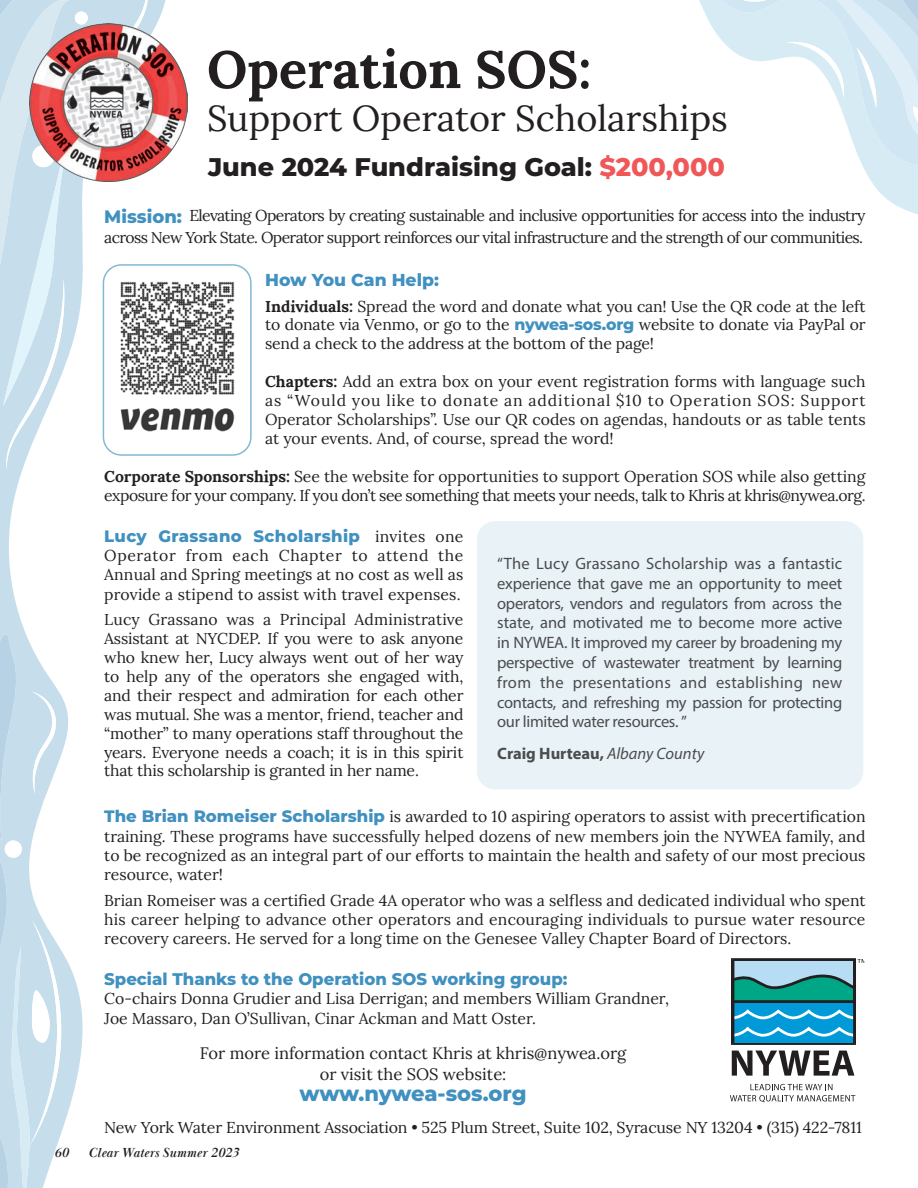
<style>
.page{position:relative;width:918px;height:1188px;background:#fff}
.page>*{position:absolute;margin:0;border:0;box-sizing:border-box;transform-origin:0 0}
.t1{font:700 52.5px "Lora";color:#231f20}
.t2{font:36px "Lora";color:#231f20}
.t3{font:800 25.5px "Montserrat";color:#231f20}
.t4{font:800 21px "Montserrat";letter-spacing:-.01em;color:#4090c0}
.t5{font:800 17.25px "Montserrat";color:#4090c0}
.t6{font:800 16.8px "Montserrat";color:#4090c0}
.t7{font:16.5px/19.8px "Myriad Pro";letter-spacing:-.02em;color:#4b4c4d;text-align:justify}
.t8{font:16.5px/21px "Lora";color:#231f20;text-align:center}
.t9{font:800 16.5px "Montserrat";letter-spacing:.02em;color:#4090c0}
.t10{font:700 16.5px "Myriad Pro";color:#4b4c4d}
.t11{font:15.75px/18.9px "Lora";letter-spacing:-.01em;color:#231f20;text-align:justify}
.t12{font:15.75px/21.6px "Lora";letter-spacing:-.04em;color:#231f20}
.t13{font:15.75px/19.8px "Lora";letter-spacing:-.03em;color:#231f20}
.t14{font:italic 700 13.5px "Baskerville Display PT";letter-spacing:.005em;color:#231f20}
.s1{color:#f05759}
.s2{font-family:"Montserrat";font-weight:800;font-size:18px;color:#4090c0}
.s3{font-weight:700}
.s4{font-weight:700;font-style:italic}
.s5{font-family:"Montserrat";font-weight:800;color:#4090c0}
.s6{font-family:"Lora";font-weight:400;font-size:15.75px;color:#231f20}
.s7{font-family:"Montserrat";font-weight:800;font-size:16.5px;color:#4090c0}
.s8{font-weight:400;font-style:italic}
</style>
<div class="page">
<svg style="left:44px;top:0;width:122px;height:1133px"></svg>
<svg style="left:0;top:471px;width:44px;height:717px;fill:#c6ddeb"></svg>
<svg style="left:31px;top:692px;width:25px;height:102px"></svg>
<svg style="left:0;top:626px;width:23px;height:217px;background:#c2d9e9"></svg>
<svg style="left:0;top:0;width:149px;height:471px"></svg>
<svg style="left:11px;top:920px;width:50px;height:268px"></svg>
<div style="left:75px;top:11px;width:13px;height:14px;background:#fff;border-radius:50%"></div>
<div style="left:4px;top:840px;width:18px;height:18px;background:#fff;border-radius:50%"></div>
<img style="left:103px;top:270px;width:146px;height:179px">
<div style="left:732px;top:960px;width:123px;height:84px;background:#b6ddf3"></div>
<div style="left:731px;top:958px;width:125px;height:87px;border:3px solid #231f20"></div>
<div style="left:734px;top:1003px;width:119px;height:39px;background:#009ad9"></div>
<svg style="left:731px;top:972px;width:122px;height:66px"></svg>
<svg style="left:730px;top:1084px;width:125px;height:18px"></svg>
<svg style="left:732px;top:1051px;width:122px;height:25px"></svg>
<hr style="left:732px;top:959px;width:2px;height:84px;background:#231f20">
<hr style="left:853px;top:959px;width:3px;height:84px;background:#231f20">
<svg style="left:858px;top:959px;width:6px;height:4px"></svg>
<img style="left:30px;top:23px;width:158px;height:158px">
<svg style="left:863px;top:167px;width:55px;height:48px;fill:#d6ebf3"></svg>
<svg style="left:699px;top:0;width:219px;height:167px"></svg>
<div style="left:103px;top:264px;width:149px;height:192px;border:2px solid #4090c0;border-radius:18px"></div>
<div style="left:477px;top:521px;width:386px;height:268px;background:#e8f2f7;border-radius:18px"></div>
<p class="t1" style="left:207px;top:25px;width:386px">Operation SOS:</p>
<p class="t2" style="left:207px;top:91px;width:522px">Support Operator Scholarships</p>
<p class="t3" style="left:208px;top:148px;width:518px">June 2024 Fundraising Goal: <span class="s1">$200,000</span></p>
<p class="t12" style="left:104px;top:204px;width:763px"><span class="s2">Mission:</span> Elevating Operators by creating sustainable and inclusive opportunities for access into the industry across New York State. Operator support reinforces our vital infrastructure and the strength of our communities.</p>
<p class="t5" style="left:265px;top:267px;width:175px">How You Can Help:</p>
<p class="t11" style="left:265px;top:295px;width:602px"><span class="s3">Individuals</span><span class="s4">:</span> Spread the word and donate what you can! Use the QR code at the left to donate via Venmo, or go to the <span class="s5">nywea-sos.org</span> website to donate via PayPal or send a check to the address at the bottom of the page!</p>
<p class="t11" style="left:265px;top:371px;width:602px"><span class="s3">Chapters:</span> Add an extra box on your event registration forms with language such as “Would you like to donate an additional $10 to Operation SOS: Support Operator Scholarships”. Use our QR codes on agendas, handouts or as table tents at your events. And, of course, spread the word!</p>
<p class="t13" style="left:104px;top:465px;width:763px"><span class="s3">Corporate Sponsorships:</span> See the website for opportunities to support Operation SOS while also getting exposure for your company. If you don’t see something that meets your needs, talk to Khris at khris@nywea.org.</p>
<p class="t9" style="left:104px;top:524px;width:361px">Lucy Grassano Scholarship <span class="s6">invites one</span></p>
<p class="t11" style="left:104px;top:545px;width:361px;line-height:19.4px">Operator from each Chapter to attend the Annual and Spring meetings at no cost as well as provide a stipend to assist with travel expenses.</p>
<p class="t11" style="left:104px;top:609px;width:361px">Lucy Grassano was a Principal Administrative Assistant at NYCDEP. If you were to ask anyone who knew her, Lucy always went out of her way to help any of the operators she engaged with, and their respect and admiration for each other was mutual. She was a mentor, friend, teacher and “mother” to many operations staff throughout the years. Everyone needs a coach; it is in this spirit that this scholarship is granted in her name.</p>
<p class="t11" style="left:104px;top:805px;width:763px;line-height:19.5px"><span class="s7">The Brian Romeiser Scholarship</span> is awarded to 10 aspiring operators to assist with precertification training. These programs have successfully helped dozens of new members join the NYWEA family, and to be recognized as an integral part of our efforts to maintain the health and safety of our most precious resource, water!</p>
<p class="t11" style="left:104px;top:890px;width:763px">Brian Romeiser was a certified Grade 4A operator who was a selfless and dedicated individual who spent his career helping to advance other operators and encouraging individuals to pursue water resource recovery careers. He served for a long time on the Genesee Valley Chapter Board of Directors.</p>
<p class="t6" style="left:104px;top:967px;width:465px">Special Thanks to the Operation SOS working group:</p>
<p class="t11" style="left:104px;top:988px;width:566px;line-height:19.8px">Co-chairs Donna Grudier and Lisa Derrigan; and members William Grandner,<br>Joe Massaro, Dan O’Sullivan, Cinar Ackman and Matt Oster.</p>
<p class="t7" style="left:497px;top:553px;width:347px">“The Lucy Grassano Scholarship was a fantastic experience that gave me an opportunity to meet operators, vendors and regulators from across the state, and motivated me to become more active in NYWEA. It improved my career by broadening my perspective of wastewater treatment by learning from the presentations and establishing new contacts, and refreshing my passion for protecting our limited water resources. ”</p>
<p class="t10" style="left:497px;top:743px;width:209px">Craig Hurteau, <span class="s8">Albany County</span></p>
<p class="t8" style="left:200px;top:1041px;width:428px">For more information contact Khris at khris@nywea.org or visit the SOS website:</p>
<p class="t4" style="left:300px;top:1078px;width:228px">www.nywea-sos.org</p>
<p class="t11" style="left:104px;top:1117px;width:759px">New York Water Environment Association • 525 Plum Street, Suite 102, Syracuse NY 13204 • (315) 422-7811</p>
<p class="t14" style="left:54px;top:1145px;width:16px">60</p>
<p class="t14" style="left:89px;top:1145px;width:151px">Clear Waters Summer 2023</p>
</div>
